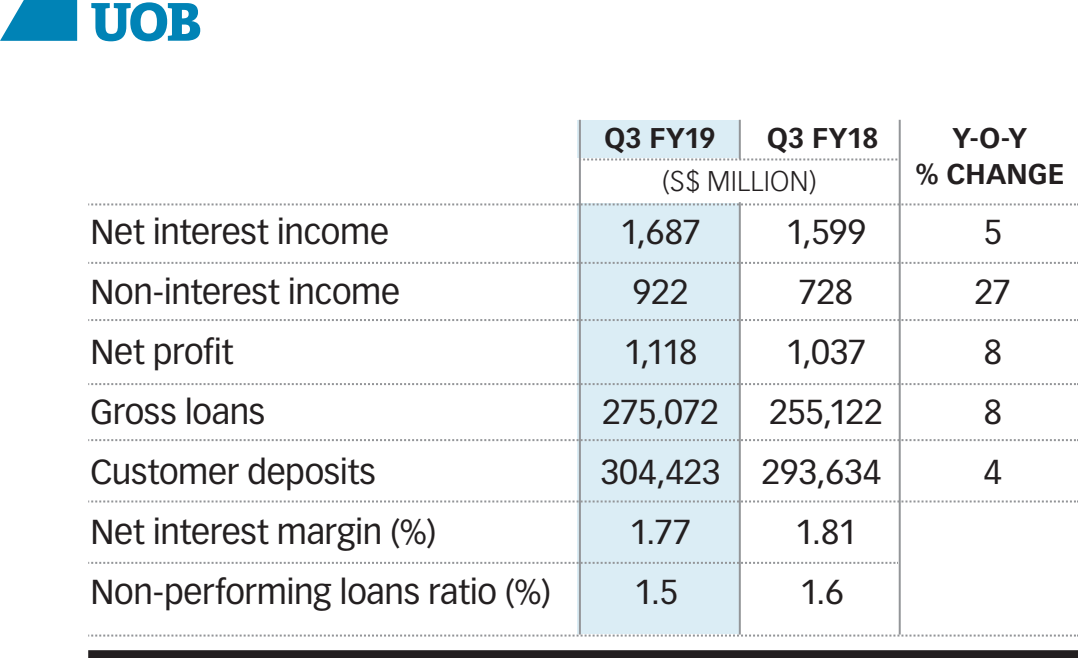
<style>
.page{position:relative;width:1078px;height:658px;background:#fff}
.page>*{position:absolute;margin:0;border:0;box-sizing:border-box;transform-origin:0 0}
.t1{font:800 52px "Adelle";color:#0083b6}
.t2{font:34px "Vectora LH";letter-spacing:-.01em;color:#231f20}
.t3{font:700 28px "Vectora LH";color:#231f20}
.t4{font:300 28px "Vectora LH";letter-spacing:.01em;color:#231f20}
</style>
<div class="page">
<div style="left:577px;top:203px;width:161px;height:430px;background:#dbedf5"></div>
<div style="left:577px;top:120px;width:161px;height:38px;background:#dbedf5"></div>
<svg style="left:88px;top:262px;width:988px;height:2px"></svg>
<svg style="left:88px;top:319px;width:988px;height:2px"></svg>
<svg style="left:88px;top:383px;width:988px;height:2px"></svg>
<svg style="left:88px;top:439px;width:988px;height:2px"></svg>
<svg style="left:88px;top:500px;width:988px;height:2px"></svg>
<svg style="left:88px;top:562px;width:808px;height:2px"></svg>
<svg style="left:88px;top:634px;width:988px;height:2px"></svg>
<div style="left:88px;top:650px;width:989px;height:8px;background:#231f20"></div>
<hr style="left:578px;top:120px;width:2px;height:514px;background:#939598">
<hr style="left:738px;top:202px;width:2px;height:432px;background:#939598">
<hr style="left:898px;top:120px;width:2px;height:514px;background:#939598">
<hr style="left:738px;top:120px;width:2px;height:39px;background:#939598">
<svg style="left:88px;top:203px;width:988px;height:2px"></svg>
<svg style="left:0;top:0;width:77px;height:41px;background:#2896c1"></svg>
<svg style="left:580px;top:158px;width:319px;height:2px"></svg>
<h1 class="t1" style="left:90px;top:-17px;width:112px">UOB</h1>
<p class="t3" style="left:604px;top:121px;width:113px">Q3 FY19</p>
<p class="t3" style="left:767px;top:121px;width:113px">Q3 FY18</p>
<p class="t3" style="left:952px;top:121px;width:76px">Y-O-Y</p>
<p class="t4" style="left:662px;top:165px;width:156px">(S$ MILLION)</p>
<p class="t3" style="left:915px;top:157px;width:151px">% CHANGE</p>
<p class="t2" style="left:90px;top:212px;width:300px">Net interest income</p>
<p class="t2" style="left:619px;top:212px;width:83px">1,687</p>
<p class="t2" style="left:785px;top:212px;width:82px">1,599</p>
<p class="t2" style="left:983px;top:212px;width:20px">5</p>
<p class="t2" style="left:90px;top:272px;width:311px">Non-interest income</p>
<p class="t2" style="left:632px;top:272px;width:58px">922</p>
<p class="t2" style="left:798px;top:272px;width:56px">728</p>
<p class="t2" style="left:974px;top:272px;width:38px">27</p>
<p class="t2" style="left:90px;top:332px;width:144px">Net profit</p>
<p class="t2" style="left:623px;top:332px;width:76px">1,118</p>
<p class="t2" style="left:785px;top:332px;width:83px">1,037</p>
<p class="t2" style="left:983px;top:332px;width:20px">8</p>
<p class="t2" style="left:90px;top:392px;width:176px">Gross loans</p>
<p class="t2" style="left:602px;top:392px;width:118px">275,072</p>
<p class="t2" style="left:769px;top:392px;width:115px">255,122</p>
<p class="t2" style="left:983px;top:392px;width:20px">8</p>
<p class="t2" style="left:90px;top:452px;width:287px">Customer deposits</p>
<p class="t2" style="left:600px;top:452px;width:283px">304,423 293,634</p>
<p class="t2" style="left:983px;top:452px;width:20px">4</p>
<p class="t2" style="left:90px;top:512px;width:347px">Net interest margin (%)</p>
<p class="t2" style="left:629px;top:512px;width:64px">1.77</p>
<p class="t2" style="left:794px;top:512px;width:64px">1.81</p>
<p class="t2" style="left:90px;top:572px;width:462px">Non-performing loans ratio (%)</p>
<p class="t2" style="left:633px;top:572px;width:46px">1.5</p>
<p class="t2" style="left:799px;top:572px;width:46px">1.6</p>
</div>
